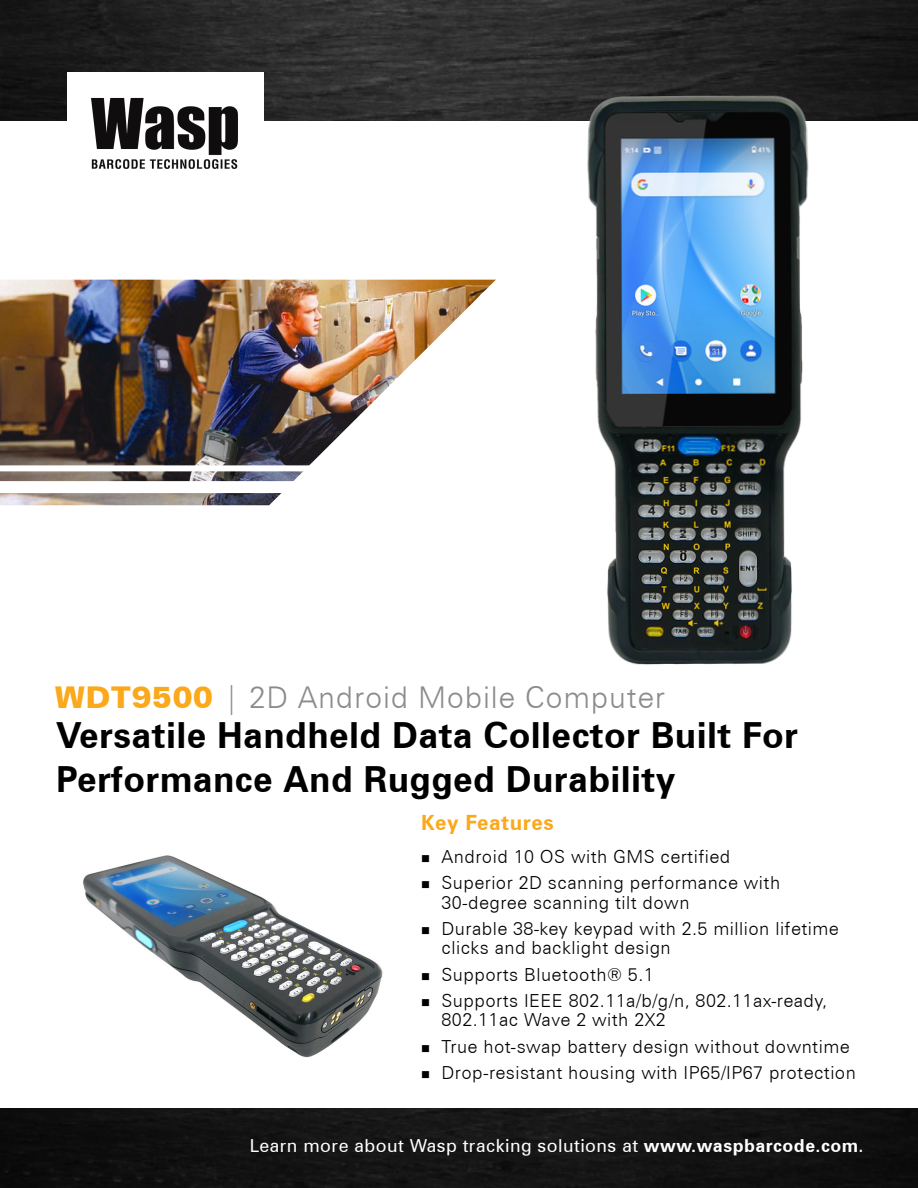
<style>
.page{position:relative;width:918px;height:1188px;background:#fff}
.page>*{position:absolute;margin:0;border:0;box-sizing:border-box;transform-origin:0 0}
.t1{font:700 36px "Zurich BT";letter-spacing:.01em;color:#000}
.t2{font:300 30px "Zurich BT";letter-spacing:.025em;color:#8c8c8c}
.t3{font:700 21px "Zurich BT";letter-spacing:.025em;color:#fba81a}
.t4{font:300 18px/19.5px "Zurich BT";letter-spacing:.025em;color:#000}
.t5{font:18px "Zurich BT";letter-spacing:.025em;color:#fff}
.s1{font-weight:900;color:#fba81a}
.s2{font-weight:700}
</style>
<div class="page">
<div style="left:0;top:1109px;width:918px;height:79px;background:#131313"></div>
<img style="left:0;top:0;width:918px;height:120px">
<img style="left:0;top:0;width:1px;height:54px">
<div style="left:67px;top:72px;width:197px;height:121px;background:#fff"></div>
<img style="left:91px;top:97px;width:147px;height:72px">
<img style="left:0;top:280px;width:394px;height:225px">
<div style="left:0;top:481px;width:319px;height:12px;background:#fff"></div>
<div style="left:0;top:465px;width:353px;height:6px;background:#fff"></div>
<img style="left:394px;top:73px;width:524px;height:592px">
<img style="left:83px;top:855px;width:300px;height:203px">
<p class="t2" style="left:55px;top:679px;width:612px"><span class="s1">WDT9500</span> | 2D Android Mobile Computer</p>
<p class="t1" style="left:56px;top:714px;width:743px">Versatile Handheld Data Collector Built For</p>
<p class="t1" style="left:56px;top:757px;width:621px">Performance And Rugged Durability</p>
<p class="t3" style="left:421px;top:810px;width:134px">Key Features</p>
<p class="t4" style="left:442px;top:847px;width:290px">Android 10 OS with GMS certified</p>
<p class="t4" style="left:442px;top:873px;width:340px">Superior 2D scanning performance with<br>30-degree scanning tilt down</p>
<p class="t4" style="left:442px;top:919px;width:399px">Durable 38-key keypad with 2.5 million lifetime clicks and backlight design</p>
<p class="t4" style="left:442px;top:964px;width:214px">Supports Bluetooth® 5.1</p>
<p class="t4" style="left:442px;top:991px;width:387px">Supports IEEE 802.11a/b/g/n, 802.11ax-ready,<br>802.11ac Wave 2 with 2X2</p>
<p class="t4" style="left:442px;top:1036px;width:410px">True hot-swap battery design without downtime</p>
<p class="t4" style="left:442px;top:1063px;width:416px">Drop-resistant housing with IP65/IP67 protection</p>
<p class="t5" style="left:250px;top:1134px;width:615px">Learn more about Wasp tracking solutions at <span class="s2">www.waspbarcode.com</span>.</p>
</div>
